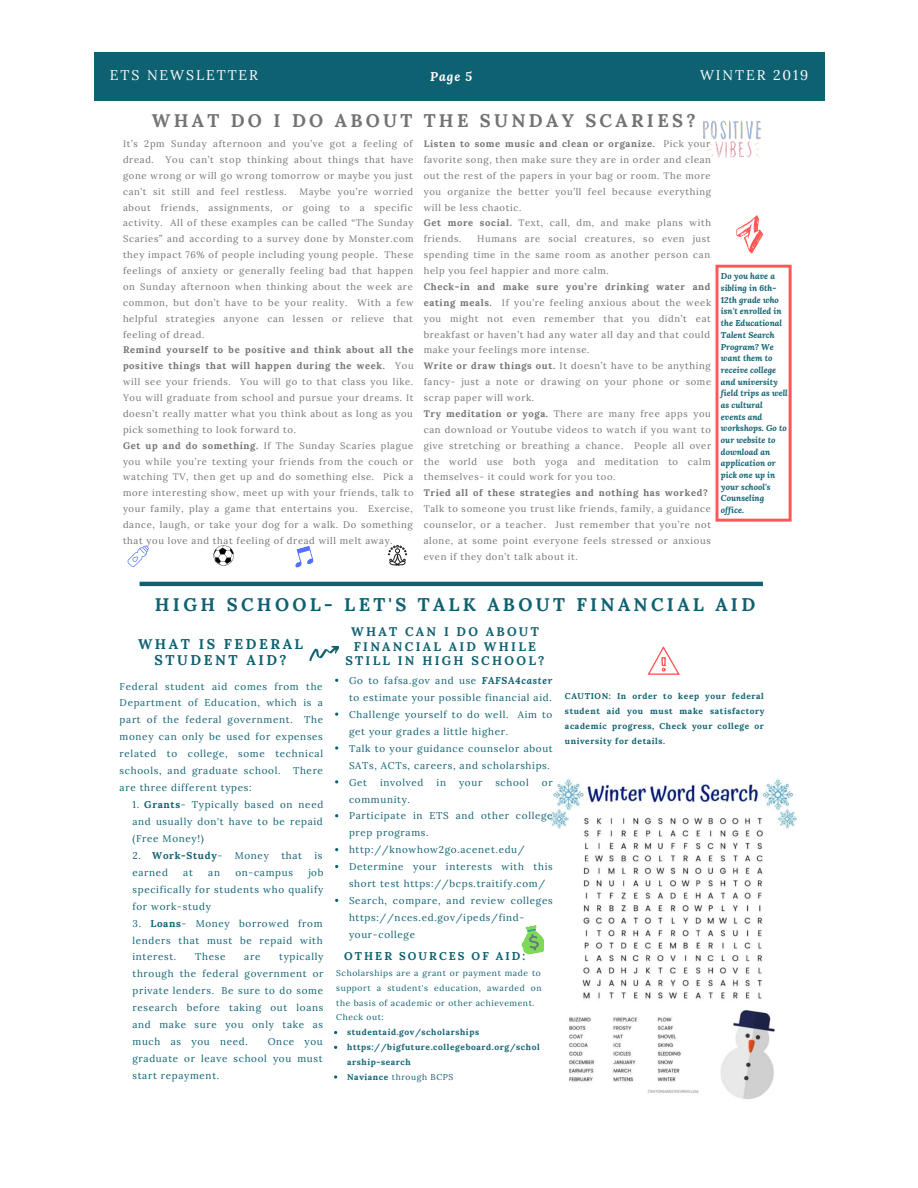
<style>
.page{position:relative;width:918px;height:1188px;background:#fff}
.page>*{position:absolute;margin:0;border:0;box-sizing:border-box;transform-origin:0 0}
.t1{font:700 18.3px "Lora";letter-spacing:.18em;color:#0e6171}
.t2{font:700 18.3px "Lora";letter-spacing:.18em;color:#737373}
.t3{font:700 14.1px/16.5px "Lora";letter-spacing:.18em;color:#0e6171;text-align:center}
.t4{font:13.95px "Lora";letter-spacing:.14em;color:#fff}
.t5{font:700 12.6px/14.5px "Lora";letter-spacing:.18em;color:#0e6171;text-align:center}
.t6{font:italic 700 12.6px "Lora";color:#fff}
.t7{font:700 11.25px "Lora";letter-spacing:.18em;color:#0e6171}
.t8{font:9.9px/17px "Lora";letter-spacing:.07em;color:#0e6171;text-align:justify}
.t9{font:700 9.9px "Lora";letter-spacing:.07em;color:#0e6171}
.t10{font:9.45px/15.9px "Lora";letter-spacing:.07em;color:#737373;text-align:justify}
.t11{font:700 9.45px "Lora";letter-spacing:.07em;color:#737373}
.t12{font:italic 700 8.4px/11.7px "Lora";color:#0e6171}
.t13{font:700 8.4px/14.9px "Lora";letter-spacing:.07em;color:#0e6171}
.t14{font:8.4px/14.9px "Lora";letter-spacing:.07em;color:#0e6171}
.s1{font-weight:700}
.s2{font-weight:400}
.s3{font-weight:700;font-style:italic}
</style>
<div class="page">
<div style="left:95px;top:53px;width:730px;height:47px;background:#0e6171"></div>
<svg style="left:736px;top:215px;width:27px;height:39px"></svg>
<svg style="left:521px;top:925px;width:23px;height:30px"></svg>
<img style="left:548px;top:778px;width:250px;height:322px">
<hr style="left:140px;top:582px;width:623px;height:4px;background:#0e6171">
<svg style="left:648px;top:647px;width:31px;height:28px"></svg>
<svg style="left:309px;top:645px;width:30px;height:16px"></svg>
<svg style="left:388px;top:545px;width:19px;height:21px"></svg>
<svg style="left:295px;top:546px;width:19px;height:22px"></svg>
<svg style="left:128px;top:545px;width:21px;height:22px"></svg>
<svg style="left:214px;top:545px;width:20px;height:21px"></svg>
<svg style="left:703px;top:121px;width:59px;height:37px"></svg>
<svg style="left:335px;top:746px;width:3px;height:4px"></svg>
<svg style="left:334px;top:1075px;width:3px;height:4px"></svg>
<svg style="left:716px;top:265px;width:76px;height:257px"></svg>
<h3 class="t4" style="left:110px;top:66px;width:150px">ETS NEWSLETTER</h3>
<h3 class="t4" style="left:700px;top:66px;width:110px">WINTER 2019</h3>
<h3 class="t6" style="left:430px;top:68px;width:43px">Page 5</h3>
<h1 class="t2" style="left:152px;top:108px;width:545px">WHAT DO I DO ABOUT THE SUNDAY SCARIES?</h1>
<p class="t10" style="left:123px;top:136px;width:292px">It’s 2pm Sunday afternoon and you’ve got a feeling of dread. You can’t stop thinking about things that have gone wrong or will go wrong tomorrow or maybe you just can’t sit still and feel restless.</p>
<p class="t10" style="left:123px;top:183px;width:292px;text-indent:176px">Maybe you’re worried about friends, assignments, or going to a specific activity. All of these examples can be called “The Sunday Scaries” and according to a survey done by Monster.com they impact 76% of people including young people. These feelings of anxiety or generally feeling bad that happen on Sunday afternoon when thinking about the week are common, but don’t have to be your reality. With a few helpful strategies anyone can lessen or relieve that feeling of dread.</p>
<p class="t10" style="left:123px;top:342px;width:292px;text-align:left"><span class="s1">Remind yourself to be positive and think about all the positive things that will happen during the week.</span> You will see your friends. You will go to that class you like.<br>You will graduate from school and pursue your dreams. It doesn’t really matter what you think about as long as you pick something to look forward to.<br><span class="s1">Get up and do something.</span> If The Sunday Scaries plague you while you’re texting your friends from the couch or watching TV, then get up and do something else. Pick a more interesting show, meet up with your friends, talk to your family, play a game that entertains you. Exercise, dance, laugh, or take your dog for a walk. Do something that you love and that feeling of dread will melt away.</p>
<p class="t10" style="left:424px;top:136px;width:289px;text-align:left"><span class="s1">Listen to some music and clean or organize.</span> Pick your favorite song, then make sure they are in order and clean out the rest of the papers in your bag or room. The more you organize the better you’ll feel because everything will be less chaotic.<br><span class="s1">Get more social.</span> Text, call, dm, and make plans with friends.</p>
<p class="t10" style="left:424px;top:231px;width:288px;text-indent:53px">Humans are social creatures, so even just spending time in the same room as another person can help you feel happier and more calm.</p>
<p class="t10" style="left:424px;top:279px;width:289px;text-align:left"><span class="s1">Check-in and make sure you’re drinking water and eating meals.</span> If you’re feeling anxious about the week you might not even remember that you didn’t eat breakfast or haven’t had any water all day and that could make your feelings more intense.<br><span class="s1">Write or draw things out.</span> It doesn’t have to be anything fancy- just a note or drawing on your phone or some scrap paper will work.<br><span class="s1">Try meditation or yoga.</span> There are many free apps you can download or Youtube videos to watch if you want to give stretching or breathing a chance. People all over the world use both yoga and meditation to calm themselves- it could work for you too.</p>
<p class="t11" style="left:424px;top:487px;width:286px">Tried all of these strategies and nothing has worked?</p>
<p class="t10" style="left:424px;top:501px;width:289px">Talk to someone you trust like friends, family, a guidance counselor, or a teacher. Just remember that you’re not alone, at some point everyone feels stressed or anxious even if they don’t talk about it.</p>
<p class="t12" style="left:721px;top:270px;width:68px">Do you have a sibling in 6th-<br>12th grade who isn't enrolled in the Educational<br>Talent Search<br>Program? We want them to receive college and university field trips as well as cultural events and workshops. Go to our website to download an application or pick one up in your school's<br>Counseling office.</p>
<h1 class="t1" style="left:155px;top:592px;width:602px">HIGH SCHOOL- LET'S TALK ABOUT FINANCIAL AID</h1>
<h2 class="t3" style="left:138px;top:635px;width:167px">WHAT IS FEDERAL<br>STUDENT AID?</h2>
<p class="t8" style="left:120px;top:677px;width:205px">Federal student aid comes from the Department of Education, which is a part of the federal government. The money can only be used for expenses related to college, some technical schools, and graduate school.</p>
<p class="t8" style="left:293px;top:762px;width:31px">There</p>
<p class="t8" style="left:120px;top:779px;width:133px">are three different types:</p>
<p class="t8" style="left:132px;top:796px;width:192px">1. <span class="s1">Grants</span>- Typically based on need and usually don't have to be repaid (Free Money!)</p>
<p class="t9" style="left:132px;top:849px;width:91px"><span class="s2">2.</span> Work-Study<span class="s2">-</span></p>
<p class="t8" style="left:235px;top:847px;width:36px">Money</p>
<p class="t8" style="left:281px;top:847px;width:22px">that</p>
<p class="t8" style="left:315px;top:847px;width:10px">is</p>
<p class="t8" style="left:132px;top:864px;width:37px">earned</p>
<p class="t8" style="left:183px;top:864px;width:11px">at</p>
<p class="t8" style="left:208px;top:864px;width:13px">an</p>
<p class="t8" style="left:235px;top:864px;width:59px">on-campus</p>
<p class="t8" style="left:132px;top:864px;width:192px;text-indent:176px">job specifically for students who qualify for work-study</p>
<p class="t8" style="left:132px;top:914px;width:192px">3. <span class="s1">Loans</span>- Money borrowed from lenders that must be repaid with interest.</p>
<p class="t8" style="left:132px;top:948px;width:192px;text-indent:147px">typically through the federal government or private lenders. Be sure to do some research before taking out loans and make sure you only take as much as you need.</p>
<p class="t8" style="left:195px;top:948px;width:32px">These</p>
<p class="t8" style="left:244px;top:948px;width:18px">are</p>
<p class="t8" style="left:132px;top:1033px;width:192px;text-indent:135px">Once you graduate or leave school you must start repayment.</p>
<h3 class="t5" style="left:345px;top:624px;width:201px">WHAT CAN I DO ABOUT<br>FINANCIAL AID WHILE<br>STILL IN HIGH SCHOOL?</h3>
<p class="t8" style="left:349px;top:672px;width:205px;text-align:left">Go to fafsa.gov and use <span class="s3">FAFSA4caster </span>to estimate your possible financial aid.<br>Challenge yourself to do well. Aim to get your grades a little higher.<br>Talk to your guidance counselor about<br>SATs, ACTs, careers, and scholarships.<br>Get</p>
<p class="t8" style="left:380px;top:773px;width:45px">involved</p>
<p class="t8" style="left:437px;top:773px;width:11px">in</p>
<p class="t8" style="left:459px;top:773px;width:25px">your</p>
<p class="t8" style="left:495px;top:773px;width:35px">school</p>
<p class="t8" style="left:542px;top:773px;width:12px">or</p>
<p class="t8" style="left:349px;top:790px;width:205px;text-align:left">community.<br>Participate in ETS and other college prep programs. http://knowhow2go.acenet.edu/<br>Determine your interests with this short test https://bcps.traitify.com/<br>Search, compare, and review colleges https://nces.ed.gov/ipeds/find&shy;your-college</p>
<p class="t7" style="left:344px;top:948px;width:183px">OTHER SOURCES OF AID:</p>
<p class="t14" style="left:336px;top:965px;width:207px">Scholarships are a grant or payment made to support a student's education, awarded on the basis of academic or other achievement.<br>Check out:</p>
<p class="t13" style="left:347px;top:1025px;width:194px">studentaid.gov/scholarships https://bigfuture.collegeboard.org/schol arship-search<br>Naviance <span class="s2">through BCPS</span></p>
<p class="t13" style="left:565px;top:689px;width:201px;text-align:justify">CAUTION: In order to keep your federal student aid you must make satisfactory academic progress, Check your college or university for details.</p>
</div>
